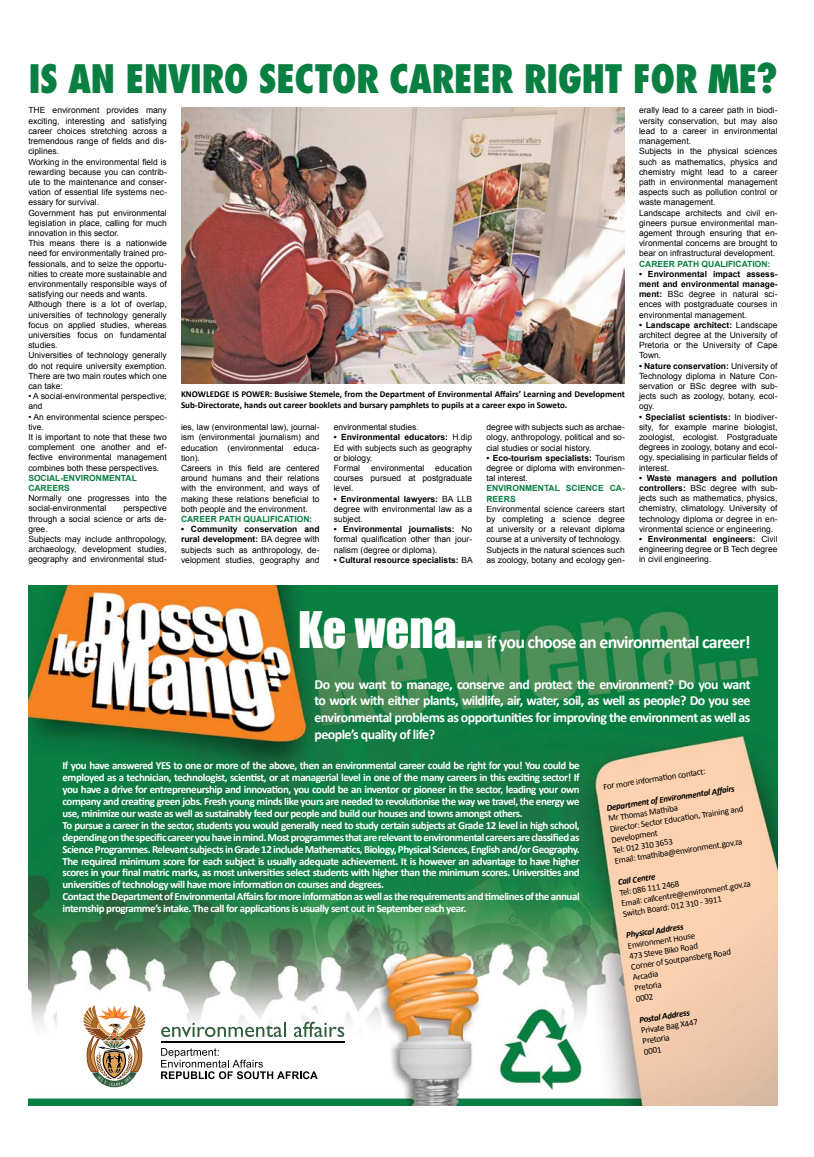
<style>
.page{position:relative;width:814px;height:1157px;background:#fff}
.page>*{position:absolute;margin:0;border:0;box-sizing:border-box;transform-origin:0 0}
.t1{font:46.3px "Impact";color:#fff}
.t2{font:800 condensed 38.2px "Futura";letter-spacing:-.02em;color:#097f41}
.t3{font:700 17.9px "Calibri";letter-spacing:-.04em;color:#fff}
.t4{font:700 13.9px/16.7px "Calibri";letter-spacing:-.04em;color:#fff;text-align:justify}
.t5{font:700 10.9px/11.9px "Calibri";letter-spacing:-.04em;color:#fff}
.t6{font:700 9px/10.8px "Calibri";color:#000}
.t7{font:8.9px/10.7px "Calibri";color:#000}
.t8{font:italic 700 8.9px "Calibri";color:#000}
.t9{font:8.5px/10.2px "Arial";color:#000;text-align:justify}
.t10{font:700 8.5px/10.2px "Arial";color:#097f41}
.t11{font:700 8.5px "Arial";color:#000}
.s1{font-size:38px}
.s2{font-weight:700}
.s3{font-weight:400}
</style>
<div class="page">
<img style="left:28px;top:585px;width:749px;height:521px">
<svg style="left:83px;top:1005px;width:63px;height:82px"></svg>
<svg style="left:161px;top:1021px;width:125px;height:16px"></svg>
<svg style="left:294px;top:1021px;width:50px;height:16px"></svg>
<hr style="left:161px;top:1041px;width:183px;height:2px;background:#000">
<svg style="left:161px;top:1048px;width:157px;height:31px"></svg>
<img style="left:181px;top:107px;width:444px;height:276px">
<h2 class="t2" style="left:28px;top:54px;width:117px">ISANENVI</h2>
<h2 class="t2" style="left:201px;top:54px;width:78px">RO SECTO</h2>
<h2 class="t2" style="left:356px;top:54px;width:423px">R CAREE R RIGHT FOR <span class="s1">ME?</span></h2>
<p class="t9" style="left:28px;top:105px;width:140px;text-align:left">THE environment provides many exciting, interesting and satisfying career choices stretching across a tremendous range of fields and dis&shy;ciplines.<br>Working in the environmental field is rewarding because you can contrib&shy;ute to the maintenance and conser&shy;vation of essential life systems nec&shy;essary for survival.<br>Government has put environmental legislation in place, calling for much innovation in this sector.<br>This means there is a nationwide need for environmentally trained pro&shy;fessionals, and to seize the opportu&shy;nities to create more sustainable and environmentally responsible ways of satisfying our needs and wants.<br>Although there is a lot of overlap, universities of technology generally focus on applied studies, whereas universities focus on fundamental studies.<br>Universities of technology generally do not require university exemption.<br>There are two main routes which one can take:</p>
<p class="t9" style="left:28px;top:391px;width:140px">• A social-environmental perspective; and</p>
<p class="t9" style="left:28px;top:411px;width:140px;text-align:left">• An environmental science perspec&shy;tive.<br>It is important to note that these two complement one another and ef&shy;fective environmental management combines both these perspectives.</p>
<p class="t10" style="left:28px;top:473px;width:109px">Social-environme ntal caree rs</p>
<p class="t9" style="left:28px;top:493px;width:140px">Normally one progresses into the social-environmental</p>
<p class="t9" style="left:639px;top:105px;width:140px;text-align:left">erally lead to a career path in biodi&shy;versity conservation, but may also lead to a career in environmental management.<br>Subjects in the physical sciences such as mathematics, physics and chemistry might lead to a career path in environmental management aspects such as pollution control or waste management.<br>Landscape architects and civil en&shy;gineers pursue environmental man&shy;agement through ensuring that en&shy;vironmental concerns are brought to bear on infrastructural development.</p>
<p class="t10" style="left:639px;top:259px;width:133px">Caree r path qualification:</p>
<p class="t9" style="left:639px;top:269px;width:140px"><span class="s2">• Environmental impact assess&shy;ment and environmental manage&shy;ment:</span> BSc degree in natural sci&shy;ences with postgraduate courses in environmental management.</p>
<p class="t9" style="left:639px;top:320px;width:140px"><span class="s2">• Landscape architect:</span> Landscape architect degree at the University of Pretoria or the University of Cape Town.</p>
<p class="t9" style="left:639px;top:360px;width:140px"><span class="s2">• Nature conservation:</span> University of Technology diploma in Nature Con&shy;servation or BSc degree with sub&shy;jects such as zoology, botany, ecol&shy;ogy.</p>
<p class="t9" style="left:639px;top:411px;width:140px"><span class="s2">• Specialist scientists:</span> In biodiver&shy;sity, for example marine biologist, zoologist, ecologist. Postgraduate degrees in zoology, botany and ecol&shy;ogy, specialising in particular fields of interest.</p>
<p class="t9" style="left:639px;top:473px;width:140px"><span class="s2">• Waste managers and pollution controllers:</span> BSc degree with sub&shy;jects such as mathematics, physics, chemistry, climatology. University of technology diploma or degree in en&shy;vironmental science or engineering.</p>
<p class="t9" style="left:639px;top:534px;width:140px"><span class="s2">• Environmental engineers:</span> Civil engineering degree or B Tech degree in civil engineering.</p>
<p class="t6" style="left:181px;top:388px;width:445px">KNOWLEDGE IS POWER: Busisiwe Stemele, from the Department of Environmental Affairs’ Learning and Development<br>Sub-Directorate, hands out career booklets and bursary pamphlets to pupils at a career expo in Soweto.</p>
<p class="t9" style="left:181px;top:422px;width:140px;text-align:left">ies, law (environmental law), journal&shy;ism (environmental journalism) and education (environmental educa&shy;tion).<br>Careers in this field are centered around humans and their relations with the environment, and ways of making these relations beneficial to both people and the environment.</p>
<p class="t10" style="left:181px;top:514px;width:133px">Caree r path qualification:</p>
<p class="t9" style="left:181px;top:524px;width:140px"><span class="s2">• Community conservation and rural development:</span> BA degree with subjects such as anthropology, de&shy;velopment studies, geography and</p>
<p class="t9" style="left:334px;top:422px;width:87px">environmental studies.</p>
<p class="t9" style="left:334px;top:432px;width:140px;text-align:left"><span class="s2">• Environmental educators:</span> H.dip<br>Ed with subjects such as geography or biology.<br>Formal</p>
<p class="t9" style="left:486px;top:422px;width:140px">degree with subjects such as archae&shy;ology, anthropology, political and so&shy;cial studies or social history.</p>
<p class="t9" style="left:486px;top:453px;width:140px"><span class="s2">• Eco-tourism specialists:</span> Tourism degree or diploma with environmen&shy;tal interest.</p>
<p class="t10" style="left:486px;top:483px;width:140px">Environmental science ca&shy;ree rs</p>
<p class="t9" style="left:486px;top:504px;width:140px;text-align:left">Environmental science careers start by completing a science degree at university or a relevant diploma course at a university of technology.<br>Subjects in the natural sciences such as zoology, botany and ecology gen-</p>
<p class="t9" style="left:334px;top:463px;width:140px;text-indent:102px">education courses pursued at postgraduate level.</p>
<p class="t9" style="left:334px;top:493px;width:140px"><span class="s2">• Environmental lawyers:</span> BA LLB degree with environmental law as a subject.</p>
<p class="t9" style="left:334px;top:524px;width:140px"><span class="s2">• Environmental journalists:</span> No formal qualification other than jour&shy;nalism (degree or diploma).</p>
<p class="t11" style="left:334px;top:554px;width:140px">• Cultural resource specialists: <span class="s3">BA</span></p>
<p class="t9" style="left:371px;top:463px;width:55px">environmental</p>
<p class="t9" style="left:28px;top:503px;width:140px;text-align:left;text-indent:95px">perspective through a social science or arts de&shy;gree.<br>Subjects may include anthropology, archaeology, development studies, geography and environmental stud-</p>
<h1 class="t1" style="left:298px;top:601px;width:186px">Ke wena...</h1>
<h3 class="t3" style="left:487px;top:631px;width:265px">if you choose an environmental career!</h3>
<p class="t4" style="left:314px;top:675px;width:437px">Do you want to manage, conserve and protect the environment? Do you want to work with either plants, wildlife, air, water, soil, as well as people? Do you see environmental problems as opportunities for improving the environment as well as people’s quality of life?</p>
<p class="t5" style="left:62px;top:759px;width:518px">If you have answered YES to one or more of the above, then an environmental career could be right for you! You could be employed as a technician, technologist, scientist, or at managerial level in one of the many careers in this exciting sector! If you have a drive for entrepreneurship and innovation, you could be an inventor or pioneer in the sector, leading your own company and creating green jobs. Fresh young minds like yours are needed to revolutionise the way we travel, the energy we use, minimize our waste as well as sustainably feed our people and build our houses and towns amongst others.<br>To pursue a career in the sector, students you would generally need to study certain subjects at Grade 12 level in high school, depending on the specific career you have in mind. Most programmes that are relevant to environmental careers are classified as Science Programmes. Relevant subjects in Grade 12 include Mathematics, Biology, Physical Sciences, English and/or Geography.<br>The required minimum score for each subject is usually adequate achievement. It is however an advantage to have higher scores in your final matric marks, as most universities select students with higher than the minimum scores. Universities and universities of technology will have more information on courses and degrees.<br>Contact the Department of Environmental Affairs for more information as well as the requirements and timelines of the annual internship programme’s intake. The call for applications is usually sent out in September each year.</p>
<p class="t7" style="left:602px;top:781px;width:105px;rotate:-9deg">For more informati on contact:</p>
<p class="t8" style="left:605px;top:802px;width:131px;rotate:-9deg">Department of Environmental Aff airs</p>
<p class="t7" style="left:607px;top:813px;width:137px;rotate:-9deg">Mr Thomas Mathiba<br>Director: Sector Educati on, Training and<br>Development<br>Tel: 012 310 3653<br>Email: tmathiba@environment.gov.za</p>
<p class="t8" style="left:617px;top:876px;width:39px;rotate:-9deg">Call Centre</p>
<p class="t7" style="left:618px;top:887px;width:132px;rotate:-9deg">Tel: 086 111 2468<br>Email: callcentre@environment.gov.za<br>Switch Board: 012 310 - 3911</p>
<p class="t8" style="left:625px;top:929px;width:59px;rotate:-9deg">Physical Address</p>
<p class="t7" style="left:626px;top:940px;width:103px;rotate:-9deg">Environment House<br>473 Steve Biko Road<br>Corner of Soutpansberg Road<br>Arcadia<br>Pretoria<br>0002</p>
<p class="t8" style="left:638px;top:1014px;width:53px;rotate:-9deg">Postal Address</p>
<p class="t7" style="left:640px;top:1025px;width:59px;rotate:-9deg">Private Bag X447<br>Pretoria<br>0001</p>
</div>
